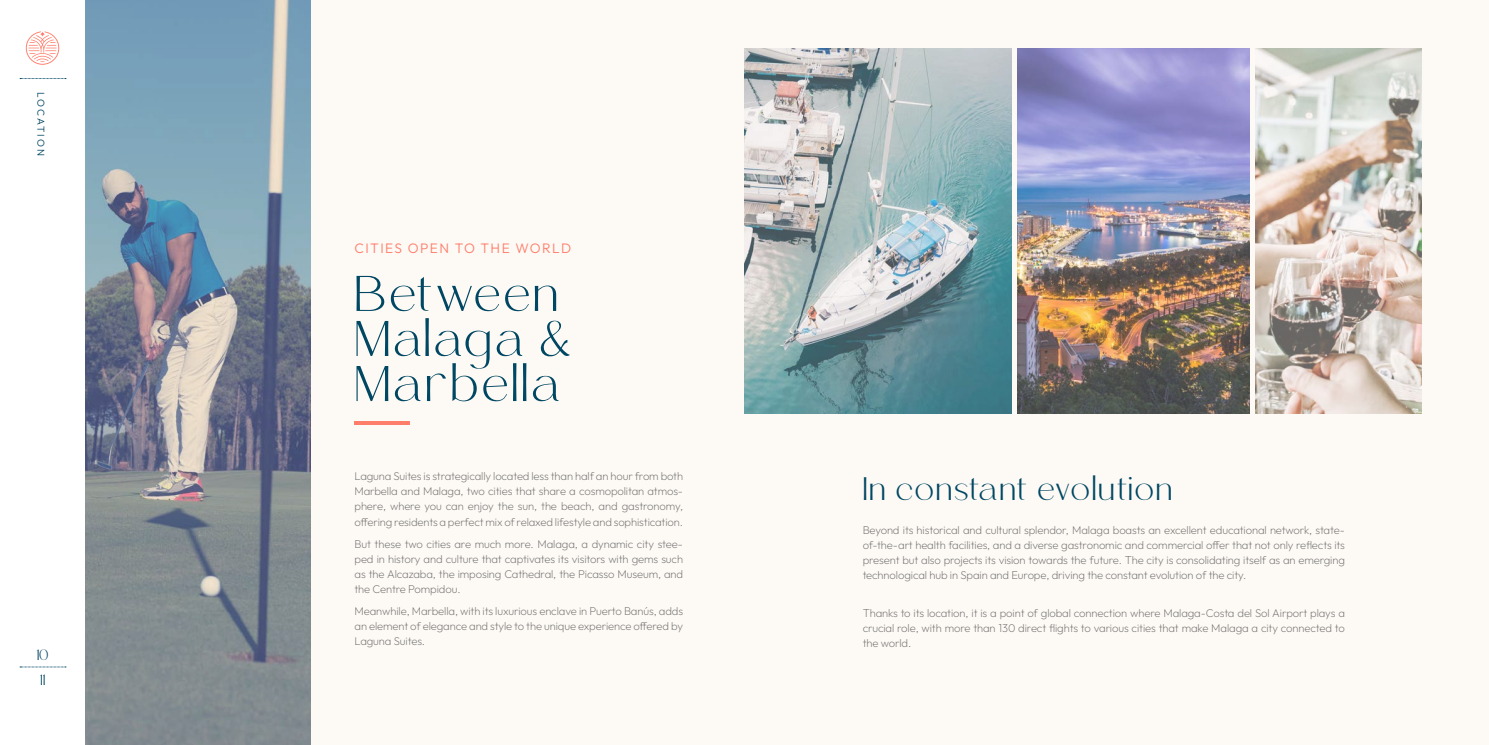
<style>
.page{position:relative;width:1489px;height:745px;background:#fff}
.page>*{position:absolute;margin:0;border:0;box-sizing:border-box;transform-origin:0 0}
.t1{font:200 50px/45px "BROLIMO";letter-spacing:.05em;color:#004763}
.t2{font:200 32.5px "BROLIMO";letter-spacing:.05em;color:#004763}
.t3{font:200 15px/25px "BROLIMO";color:#004763}
.t4{font:100 13.75px "Outfit";letter-spacing:.105em;color:#ff7d6b}
.t5{font:100 11.25px/15px "Outfit";letter-spacing:-.01em;color:#706f6f;text-align:justify}
.t6{font:100 10px "Outfit";letter-spacing:.205em;color:#004763}
</style>
<div class="page">
<div style="left:0;top:0;width:1488px;height:744px;background:#fdfaf5"></div>
<img style="left:1017px;top:48px;width:232px;height:365px">
<img style="left:1255px;top:48px;width:166px;height:365px">
<hr style="left:354px;top:421px;width:56px;height:4px;background:#ff7d6b">
<div style="left:0;top:0;width:85px;height:744px;background:#fff"></div>
<svg style="left:26px;top:31px;width:33px;height:34px"></svg>
<svg style="left:20px;top:666px;width:46px;height:1px"></svg>
<svg style="left:20px;top:78px;width:46px;height:1px"></svg>
<img style="left:744px;top:48px;width:267px;height:365px">
<img style="left:85px;top:0;width:226px;height:744px">
<p class="t6" style="left:47px;top:92px;width:65px;rotate:90deg">LOCATION</p>
<h3 class="t3" style="left:36px;top:642px;width:14px">10<br>11</h3>
<p class="t4" style="left:354px;top:240px;width:218px">CITIES OPEN TO THE WORLD</p>
<h1 class="t1" style="left:354px;top:273px;width:218px">Between<br>Malaga &amp;<br>Marbella</h1>
<p class="t5" style="left:354px;top:468px;width:330px">Laguna Suites is strategically located less than half an hour from both Marbella and Malaga, two cities that share a cosmopolitan atmos&shy;phere, where you can enjoy the sun, the beach, and gastronomy, offering residents a perfect mix of relaxed lifestyle and sophistication.</p>
<p class="t5" style="left:354px;top:535px;width:330px">But these two cities are much more. Malaga, a dynamic city stee&shy;ped in history and culture that captivates its visitors with gems such as the Alcazaba, the imposing Cathedral, the Picasso Museum, and the Centre Pompidou.</p>
<p class="t5" style="left:354px;top:603px;width:330px">Meanwhile, Marbella, with its luxurious enclave in Puerto Banús, adds an element of elegance and style to the unique experience offered by Laguna Suites.</p>
<h2 class="t2" style="left:862px;top:468px;width:311px">In constant evolution</h2>
<p class="t5" style="left:862px;top:522px;width:484px">Beyond its historical and cultural splendor, Malaga boasts an excellent educational network, state&shy;of-the-art health facilities, and a diverse gastronomic and commercial offer that not only reflects its present but also projects its vision towards the future. The city is consolidating itself as an emerging technological hub in Spain and Europe, driving the constant evolution of the city.</p>
<p class="t5" style="left:862px;top:604px;width:484px">Thanks to its location, it is a point of global connection where Malaga-Costa del Sol Airport plays a crucial role, with more than 130 direct flights to various cities that make Malaga a city connected to the world.</p>
</div>
